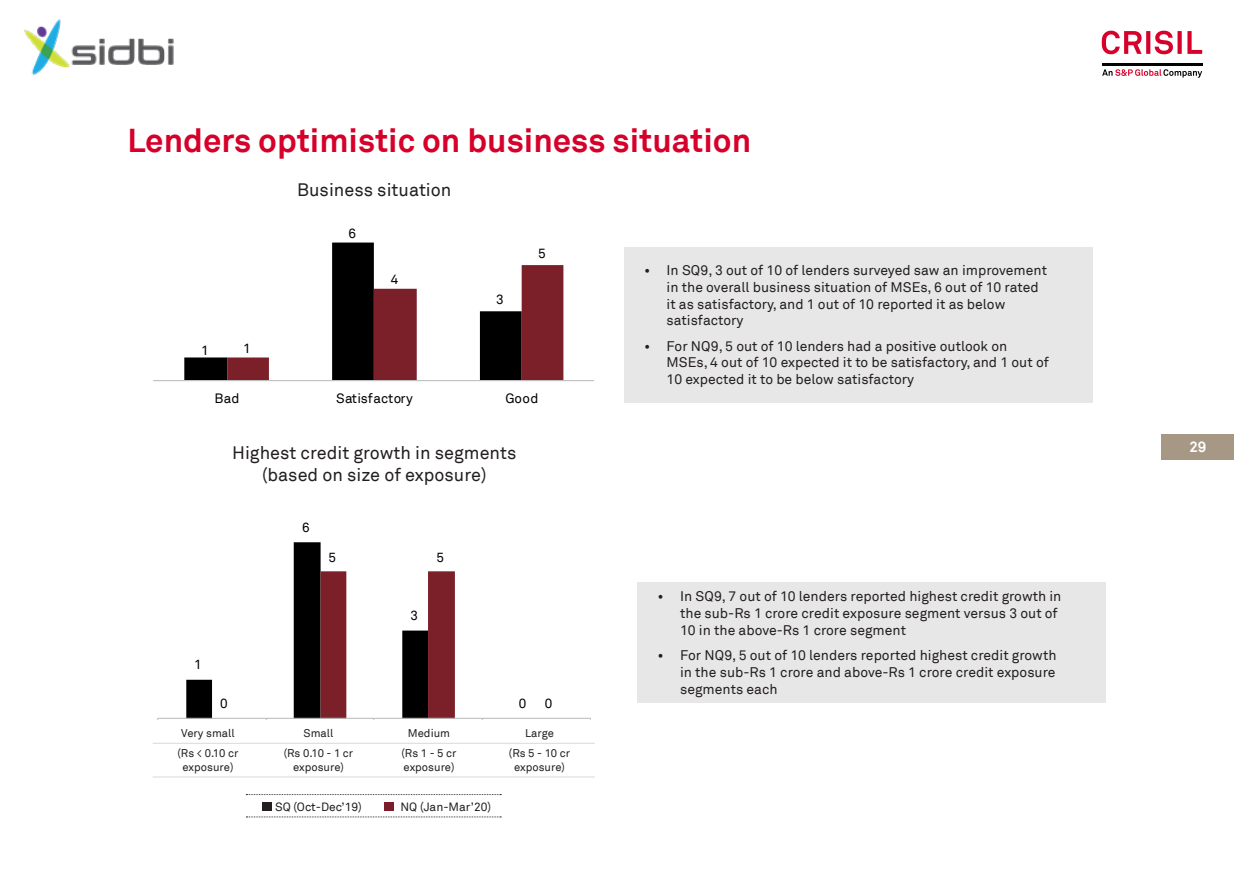
<style>
.page{position:relative;width:1234px;height:894px;background:#fff}
.page>*{position:absolute;margin:0;border:0;box-sizing:border-box;transform-origin:0 0}
.t1{font:700 33px "Akkurat Pro";color:#d6002a}
.t2{font:18px/21.6px "Akkurat Pro";color:#231f20;text-align:center}
.t3{font:700 15px "Akkurat Pro";color:#fff}
.t4{font:13.95px/16.8px "Akkurat Pro";color:#231f20}
.t5{font:13.5px "Akkurat Pro";letter-spacing:.025em;color:#000}
.t6{font:13.35px/16.8px "Akkurat Pro";letter-spacing:.005em;color:#000;text-align:center}
.t7{font:12px "Akkurat Pro";color:#231f20}
.t8{font:11.25px/13.5px "Akkurat Pro";color:#231f20;text-align:center}
.s1{font-size:14.55px}
</style>
<div class="page">
<div style="left:1161px;top:434px;width:72px;height:25px;background:#a79886"></div>
<svg style="left:1102px;top:69px;width:100px;height:9px"></svg>
<hr style="left:1102px;top:63px;width:100px;height:3px;background:#000">
<svg style="left:1101px;top:31px;width:101px;height:23px"></svg>
<img style="left:24px;top:19px;width:150px;height:56px">
<svg style="left:184px;top:242px;width:190px;height:138px"></svg>
<svg style="left:227px;top:265px;width:336px;height:115px"></svg>
<hr style="left:153px;top:380px;width:441px;height:1px;background:#bfbfbf">
<div style="left:624px;top:247px;width:468px;height:155px;background:#e8e7e8"></div>
<div style="left:637px;top:582px;width:469px;height:120px;background:#e8e7e8"></div>
<hr style="left:153px;top:742px;width:110px;height:1px;background:#dbd9d6">
<hr style="left:263px;top:742px;width:111px;height:1px;background:#dbd9d6">
<hr style="left:374px;top:742px;width:110px;height:1px;background:#dbd9d6">
<hr style="left:484px;top:742px;width:111px;height:1px;background:#dbd9d6">
<hr style="left:153px;top:776px;width:110px;height:1px;background:#dbd9d6">
<hr style="left:263px;top:776px;width:111px;height:1px;background:#dbd9d6">
<hr style="left:374px;top:776px;width:110px;height:1px;background:#dbd9d6">
<hr style="left:484px;top:776px;width:111px;height:1px;background:#dbd9d6">
<div style="left:262px;top:801px;width:9px;height:9px;background:#231f20"></div>
<div style="left:384px;top:801px;width:10px;height:9px;background:#7b1e29"></div>
<svg style="left:246px;top:816px;width:255px;height:1px"></svg>
<hr style="left:158px;top:717px;width:432px;height:1px;background:#bfbfbf">
<svg style="left:186px;top:542px;width:269px;height:177px"></svg>
<p class="t1" style="left:128px;top:119px;width:625px">Lenders optimistic on business situation</p>
<p class="t2" style="left:297px;top:179px;width:156px">Business situation</p>
<p class="t5" style="left:348px;top:225px;width:9px">6</p>
<p class="t5" style="left:391px;top:271px;width:9px">4</p>
<p class="t5" style="left:496px;top:291px;width:9px">3</p>
<p class="t5" style="left:538px;top:245px;width:9px">5</p>
<p class="t5" style="left:201px;top:342px;width:9px">1</p>
<p class="t5" style="left:243px;top:340px;width:9px">1</p>
<p class="t5" style="left:215px;top:390px;width:26px">Bad</p>
<p class="t5" style="left:336px;top:390px;width:78px">Satisfactory</p>
<p class="t5" style="left:505px;top:390px;width:34px">Good</p>
<p class="t2" style="left:232px;top:442px;width:286px">Highest credit growth in segments (based on size of exposure)</p>
<p class="t6" style="left:302px;top:519px;width:9px">6</p>
<p class="t6" style="left:328px;top:548px;width:9px">5</p>
<p class="t6" style="left:436px;top:548px;width:9px">5</p>
<p class="t6" style="left:194px;top:656px;width:9px">1</p>
<p class="t6" style="left:410px;top:607px;width:9px">3</p>
<p class="t6" style="left:220px;top:695px;width:9px">0</p>
<p class="t6" style="left:518px;top:695px;width:9px">0</p>
<p class="t6" style="left:545px;top:695px;width:9px">0</p>
<p class="t8" style="left:181px;top:726px;width:55px">Very small</p>
<p class="t8" style="left:303px;top:726px;width:31px">Small</p>
<p class="t8" style="left:408px;top:726px;width:44px">Medium</p>
<p class="t8" style="left:525px;top:726px;width:30px">Large</p>
<p class="t8" style="left:177px;top:746px;width:62px">(Rs &lt; 0.10 cr exposure)</p>
<p class="t8" style="left:284px;top:746px;width:71px">(Rs 0.10 - 1 cr exposure)</p>
<p class="t8" style="left:401px;top:746px;width:56px;text-align:left">(Rs 1 - 5 cr exposure)</p>
<p class="t8" style="left:509px;top:746px;width:63px">(Rs 5 - 10 cr exposure)</p>
<p class="t7" style="left:275px;top:799px;width:88px">SQ (Oct-Dec’19)</p>
<p class="t7" style="left:400px;top:799px;width:92px">NQ (Jan-Mar’20)</p>
<p class="t6" style="left:178px;top:727px;width:66px">Very small segment</p>
<p class="t6" style="left:293px;top:727px;width:56px">Small segment</p>
<p class="t6" style="left:398px;top:727px;width:56px;text-align:left">Medium segment</p>
<p class="t6" style="left:509px;top:727px;width:56px">Large segment</p>
<p class="t4" style="left:666px;top:262px;width:382px;text-indent:-22px"><span class="s1">•</span> In SQ9, 3 out of 10 of lenders surveyed saw an improvement in the overall business situation of MSEs, 6 out of 10 rated it as satisfactory, and 1 out of 10 reported it as below satisfactory</p>
<p class="t4" style="left:666px;top:337px;width:384px;text-indent:-22px"><span class="s1">•</span> For NQ9, 5 out of 10 lenders had a positive outlook on<br>MSEs, 4 out of 10 expected it to be satisfactory, and 1 out of<br>10 expected it to be below satisfactory</p>
<p class="t4" style="left:680px;top:588px;width:383px;text-indent:-22px"><span class="s1">•</span> In SQ9, 7 out of 10 lenders reported highest credit growth in the sub-Rs 1 crore credit exposure segment versus 3 out of<br>10 in the above-Rs 1 crore segment</p>
<p class="t4" style="left:680px;top:647px;width:378px;text-align:justify;text-indent:-22px"><span class="s1">•</span> For NQ9, 5 out of 10 lenders reported highest credit growth in the sub-Rs 1 crore and above-Rs 1 crore credit exposure segments each</p>
<p class="t3" style="left:1189px;top:437px;width:19px">29</p>
</div>
